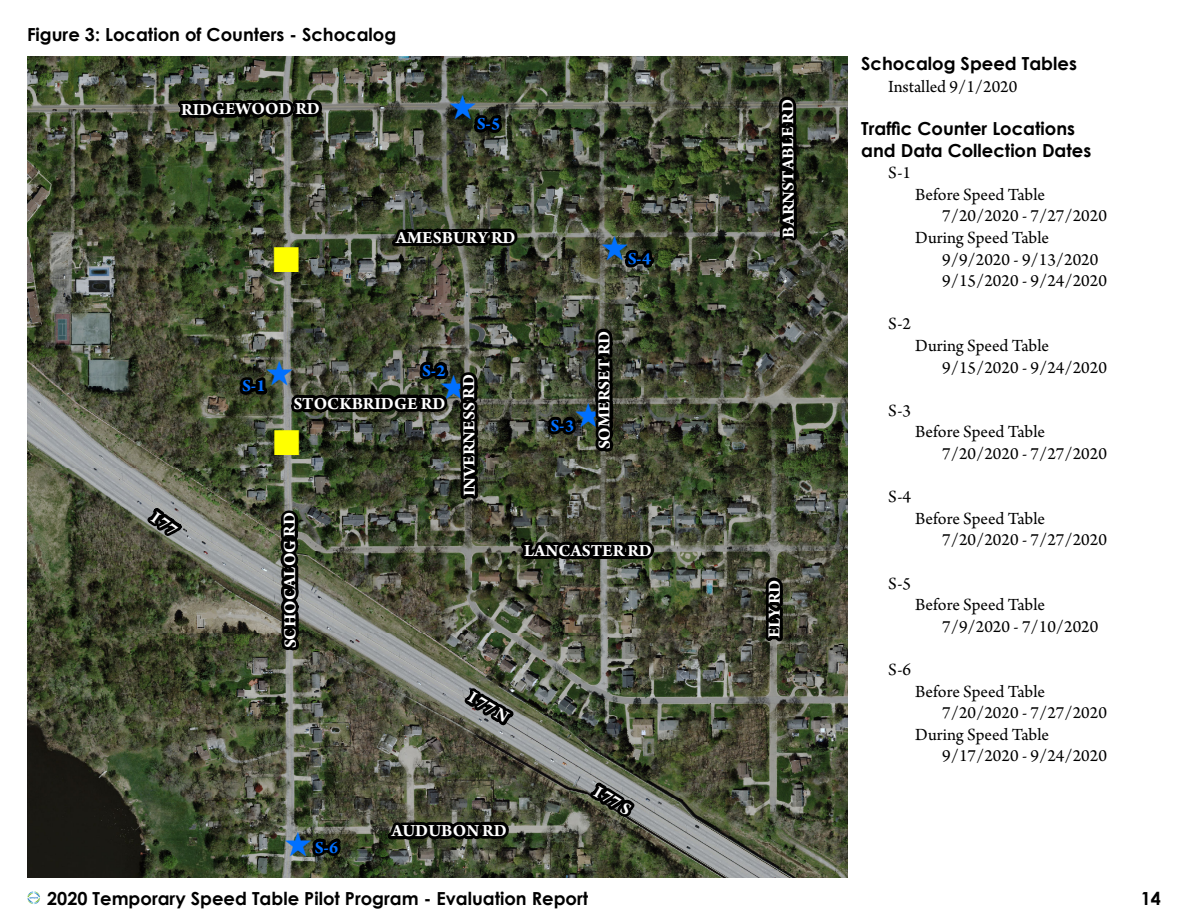
<style>
.page{position:relative;width:1188px;height:918px;background:#fff}
.page>*{position:absolute;margin:0;border:0;box-sizing:border-box;transform-origin:0 0}
.t1{font:45px "ESRI Default Marker";color:#0070ff}
.t2{font:36px "ESRI Default Marker";color:#ff0}
.t3{font:18px/21.6px "Arno Pro";color:#000}
.t4{font:700 18px/21.6px "Century Gothic";color:#000}
.t5{font:700 18px "Arno Pro";letter-spacing:-.005em;color:#fff}
.t6{font:700 18px "Arno Pro";color:#0070ff}
</style>
<div class="page">
<svg style="left:27px;top:891px;width:13px;height:13px"></svg>
<img style="left:27px;top:57px;width:821px;height:821px">
<svg style="left:470px;top:110px;width:36px;height:26px"></svg>
<svg style="left:308px;top:834px;width:38px;height:25px"></svg>
<svg style="left:620px;top:230px;width:39px;height:43px;background:#34392a"></svg>
<svg style="left:459px;top:683px;width:62px;height:53px;background:#61635c"></svg>
<svg style="left:587px;top:777px;width:54px;height:43px;background:#595b56"></svg>
<svg style="left:761px;top:574px;width:27px;height:73px;background:#25261e"></svg>
<svg style="left:174px;top:93px;width:151px;height:33px;background:#242a1c"></svg>
<svg style="left:541px;top:325px;width:77px;height:131px;background:#353a2c"></svg>
<svg style="left:509px;top:530px;width:149px;height:41px;background:#313528"></svg>
<svg style="left:388px;top:197px;width:133px;height:54px;background:#373e2d"></svg>
<svg style="left:235px;top:358px;width:255px;height:297px;background:#4d5242"></svg>
<svg style="left:383px;top:810px;width:129px;height:41px;background:#313526"></svg>
<svg style="left:764px;top:94px;width:41px;height:152px;background:#25291d"></svg>
<svg style="left:141px;top:502px;width:46px;height:37px;background:#656765"></svg>
<p class="t4" style="left:27px;top:22px;width:371px">Figure 3: Location of Counters - Schocalog</p>
<p class="t5" style="left:181px;top:99px;width:140px">RIDGEWOOD RD</p>
<h1 class="t1" style="left:447px;top:81px;width:33px">^</h1>
<p class="t6" style="left:477px;top:114px;width:25px">S-5</p>
<h2 class="t2" style="left:274px;top:238px;width:27px">"</h2>
<p class="t5" style="left:396px;top:227px;width:121px">AMESBURY RD</p>
<h1 class="t1" style="left:599px;top:222px;width:33px">^</h1>
<p class="t6" style="left:628px;top:248px;width:25px">S-4</p>
<h1 class="t1" style="left:264px;top:347px;width:33px">^</h1>
<p class="t6" style="left:422px;top:360px;width:25px">S-2</p>
<p class="t5" style="left:459px;top:496px;width:124px;rotate:-90deg">INVERNESS RD</p>
<h1 class="t1" style="left:438px;top:361px;width:33px">^</h1>
<p class="t6" style="left:242px;top:376px;width:25px">S-1</p>
<p class="t5" style="left:293px;top:393px;width:154px">STOCKBRIDGE RD</p>
<h2 class="t2" style="left:274px;top:422px;width:27px">"</h2>
<p class="t5" style="left:279px;top:648px;width:137px;rotate:-90deg">SCHOCALOG RD</p>
<p class="t5" style="left:594px;top:449px;width:120px;rotate:-90deg">SOMERSET RD</p>
<h1 class="t1" style="left:573px;top:390px;width:33px">^</h1>
<p class="t6" style="left:551px;top:415px;width:25px">S-3</p>
<p class="t5" style="left:524px;top:540px;width:130px">LANCASTER RD</p>
<p class="t5" style="left:475px;top:687px;width:45px;rotate:31deg">I77N</p>
<h1 class="t1" style="left:283px;top:818px;width:33px">^</h1>
<p class="t6" style="left:315px;top:837px;width:25px">S-6</p>
<p class="t5" style="left:391px;top:820px;width:117px">AUDUBON RD</p>
<p class="t5" style="left:601px;top:781px;width:41px;rotate:31deg">I77S</p>
<p class="t5" style="left:778px;top:238px;width:140px;rotate:-90deg">BARNSTABLE RD</p>
<p class="t5" style="left:764px;top:638px;width:60px;rotate:-90deg">ELY RD</p>
<p class="t4" style="left:861px;top:52px;width:217px">Schocalog Speed Tables</p>
<p class="t3" style="left:888px;top:77px;width:131px">Installed 9/1/2020</p>
<p class="t4" style="left:861px;top:117px;width:232px">Traffic Counter Locations and Data Collection Dates</p>
<p class="t3" style="left:888px;top:163px;width:24px">S-1</p>
<p class="t3" style="left:915px;top:185px;width:131px">Before Speed Table</p>
<p class="t3" style="left:942px;top:206px;width:166px">7/20/2020 - 7/27/2020</p>
<p class="t3" style="left:915px;top:228px;width:135px">During Speed Table</p>
<p class="t3" style="left:942px;top:249px;width:158px">9/9/2020 - 9/13/2020</p>
<p class="t3" style="left:942px;top:271px;width:166px">9/15/2020 - 9/24/2020</p>
<p class="t3" style="left:888px;top:314px;width:24px">S-2</p>
<p class="t3" style="left:942px;top:336px;width:166px;text-indent:-27px">During Speed Table<br>9/15/2020 - 9/24/2020</p>
<p class="t3" style="left:888px;top:401px;width:24px">S-3</p>
<p class="t3" style="left:942px;top:422px;width:166px;text-indent:-27px">Before Speed Table<br>7/20/2020 - 7/27/2020</p>
<p class="t3" style="left:888px;top:487px;width:24px">S-4</p>
<p class="t3" style="left:942px;top:509px;width:166px;text-indent:-27px">Before Speed Table<br>7/20/2020 - 7/27/2020</p>
<p class="t3" style="left:888px;top:573px;width:24px">S-5</p>
<p class="t3" style="left:942px;top:595px;width:158px;text-indent:-27px">Before Speed Table<br>7/9/2020 - 7/10/2020</p>
<p class="t3" style="left:888px;top:660px;width:24px">S-6</p>
<p class="t3" style="left:915px;top:681px;width:131px">Before Speed Table</p>
<p class="t3" style="left:942px;top:703px;width:166px">7/20/2020 - 7/27/2020</p>
<p class="t3" style="left:915px;top:725px;width:135px">During Speed Table</p>
<p class="t3" style="left:942px;top:746px;width:166px">9/17/2020 - 9/24/2020</p>
<p class="t4" style="left:47px;top:886px;width:543px">2020 Temporary Speed Table Pilot Program - Evaluation Report</p>
<p class="t4" style="left:1141px;top:886px;width:22px">14</p>
</div>
